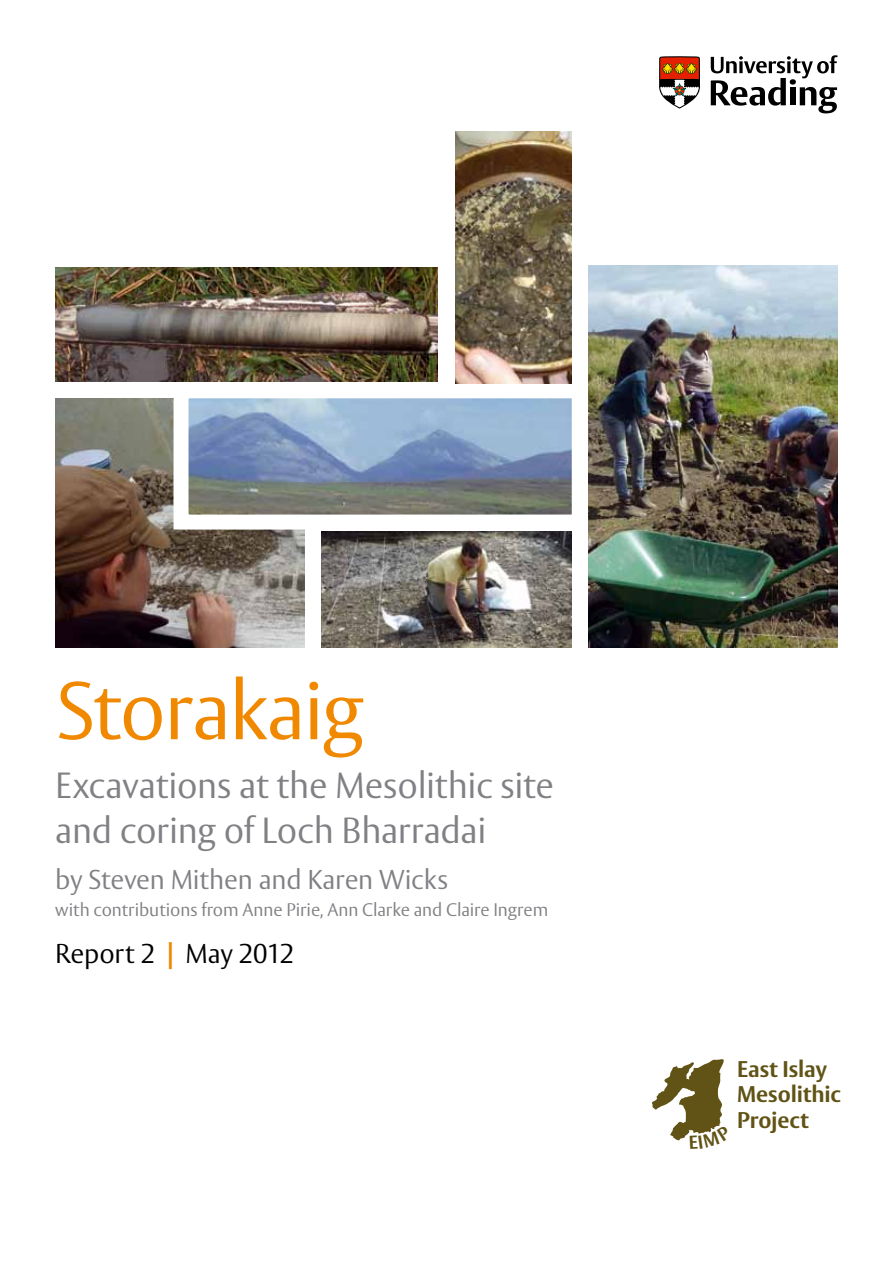
<style>
.page{position:relative;width:893px;height:1263px;background:#fff}
.page>*{position:absolute;margin:0;border:0;box-sizing:border-box;transform-origin:0 0}
.t1{font:81px "Rdg Vesta";letter-spacing:-.025em;color:#f08800}
.t2{font:36px/45px "Rdg Vesta";letter-spacing:-.01em;color:#818084}
.t3{font:27px "Rdg Vesta";letter-spacing:-.01em;color:#818084}
.t4{font:27px "Rdg Vesta";letter-spacing:-.005em;color:#000}
.t5{font:700 22.5px/25.5px "Rdg Vesta";color:#605315}
.t6{font:18px "Rdg Vesta";letter-spacing:-.005em;color:#818084}
.s1{font-family:"Rdg Vesta 3";font-weight:700;color:#f08800}
</style>
<div class="page">
<svg style="left:711px;top:55px;width:127px;height:58px"></svg>
<svg style="left:659px;top:56px;width:41px;height:53px"></svg>
<img style="left:588px;top:265px;width:250px;height:383px">
<img style="left:55px;top:398px;width:250px;height:250px">
<img style="left:322px;top:537px;width:249px;height:111px">
<img style="left:55px;top:268px;width:383px;height:113px">
<svg style="left:166px;top:376px;width:428px;height:161px"></svg>
<img style="left:455px;top:132px;width:116px;height:251px">
<svg style="left:652px;top:1059px;width:72px;height:82px"></svg>
<h1 class="t1" style="left:55px;top:661px;width:310px">Storakaig</h1>
<h2 class="t2" style="left:55px;top:764px;width:500px">Excavations at the Mesolithic site and coring of Loch Bharradai</h2>
<h3 class="t3" style="left:55px;top:863px;width:394px">by Steven Mithen and Karen Wicks</h3>
<p class="t6" style="left:55px;top:899px;width:495px">with contributions from Anne Pirie, Ann Clarke and Claire Ingrem</p>
<h3 class="t4" style="left:55px;top:937px;width:241px">Report 2 <span class="s1">|</span> May 2012</h3>
<p class="t5" style="left:737px;top:1057px;width:106px">East Islay<br>Mesolithic<br>Project</p>
</div>
